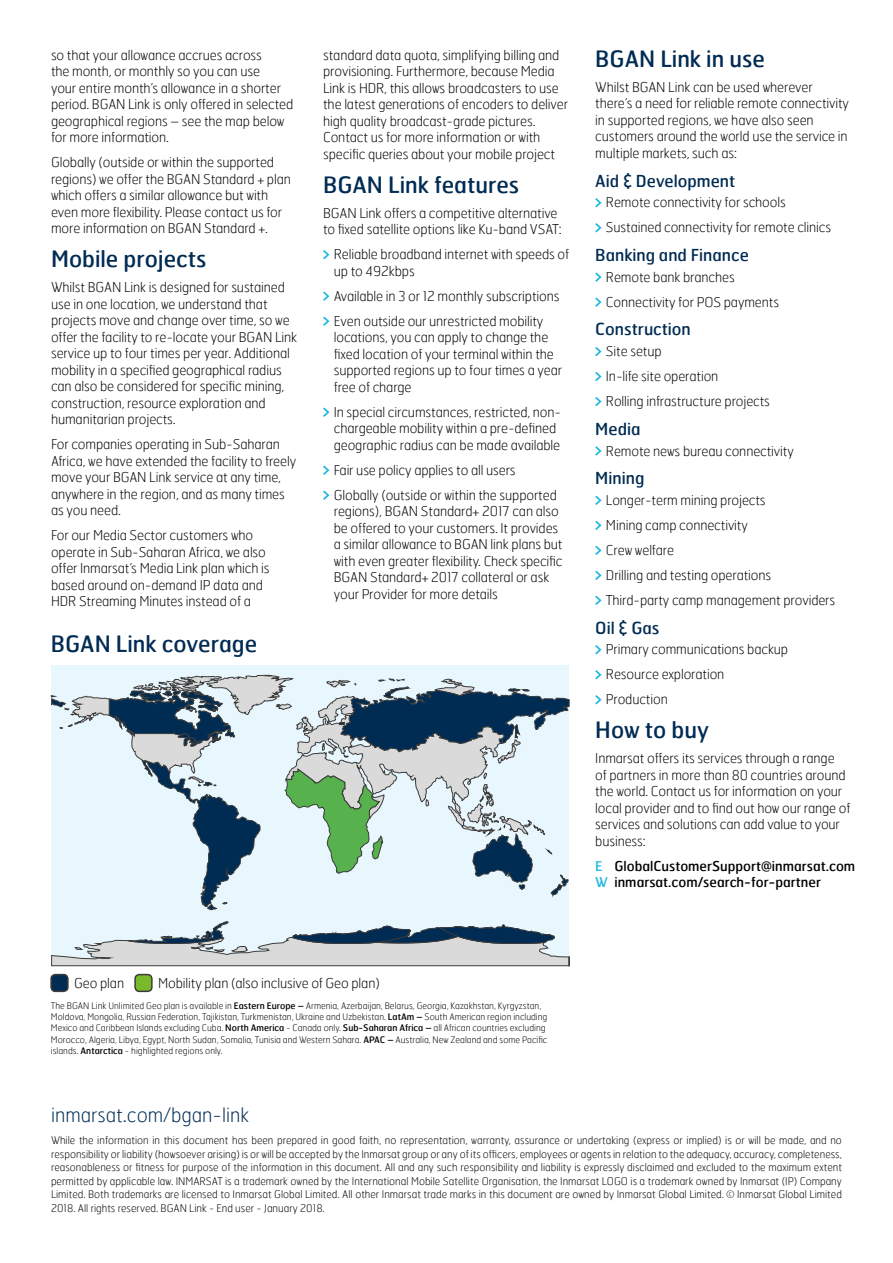
<style>
.page{position:relative;width:893px;height:1263px;background:#fff}
.page>*{position:absolute;margin:0;border:0;box-sizing:border-box;transform-origin:0 0}
.t1{font:22.5px "Hermes";color:#002b53}
.t2{font:100 19.5px "Hermes";color:#002b53}
.t3{font:16.5px "Hermes";color:#002b53}
.t4{font:100 13.5px/16.5px "Hermes";letter-spacing:-.01em;color:#000}
.t5{font:13.5px/16.5px "Hermes";color:#000}
.t6{font:100 10.5px/13.5px "Hermes";color:#000;text-align:justify}
.t7{font:100 9px/11.2px "Hermes";color:#000}
.s1{color:#1dbadf}
.s2{font-weight:400}
</style>
<div class="page">
<svg style="left:323px;top:250px;width:6px;height:9px"></svg>
<svg style="left:323px;top:292px;width:6px;height:9px"></svg>
<svg style="left:323px;top:317px;width:6px;height:9px"></svg>
<svg style="left:323px;top:408px;width:6px;height:9px"></svg>
<svg style="left:323px;top:466px;width:6px;height:9px"></svg>
<svg style="left:323px;top:491px;width:6px;height:9px"></svg>
<svg style="left:595px;top:198px;width:6px;height:9px"></svg>
<svg style="left:595px;top:223px;width:6px;height:9px"></svg>
<svg style="left:595px;top:273px;width:6px;height:9px"></svg>
<svg style="left:595px;top:298px;width:6px;height:9px"></svg>
<svg style="left:595px;top:347px;width:6px;height:9px"></svg>
<svg style="left:595px;top:372px;width:6px;height:9px"></svg>
<svg style="left:595px;top:397px;width:6px;height:9px"></svg>
<svg style="left:595px;top:446px;width:6px;height:9px"></svg>
<svg style="left:595px;top:496px;width:6px;height:9px"></svg>
<svg style="left:595px;top:521px;width:6px;height:9px"></svg>
<svg style="left:595px;top:546px;width:6px;height:9px"></svg>
<svg style="left:595px;top:571px;width:6px;height:9px"></svg>
<svg style="left:595px;top:596px;width:6px;height:9px"></svg>
<svg style="left:595px;top:645px;width:6px;height:9px"></svg>
<svg style="left:595px;top:670px;width:6px;height:9px"></svg>
<svg style="left:595px;top:695px;width:6px;height:9px"></svg>
<div style="left:51px;top:665px;width:518px;height:301px;background:#e8f6fe"></div>
<svg style="left:51px;top:921px;width:519px;height:45px"></svg>
<svg style="left:51px;top:675px;width:518px;height:235px"></svg>
<div style="left:51px;top:974px;width:17px;height:17px;background:#002b53;border-radius:4px"></div>
<div style="left:50px;top:974px;width:19px;height:18px;border:2px solid #3c3c3b;border-radius:4px"></div>
<div style="left:135px;top:974px;width:17px;height:17px;background:#7ab929;border-radius:4px"></div>
<div style="left:134px;top:974px;width:19px;height:18px;border:2px solid #3c3c3b;border-radius:4px"></div>
<p class="t4" style="left:51px;top:46px;width:244px">so that your allowance accrues across<br>the month, or monthly so you can use<br>your entire month’s allowance in a shorter period. BGAN Link is only offered in selected geographical regions – see the map below for more information.</p>
<p class="t4" style="left:51px;top:154px;width:241px">Globally (outside or within the supported regions) we offer the BGAN Standard + plan which offers a similar allowance but with even more flexibility. Please contact us for more information on BGAN Standard +.</p>
<h1 class="t1" style="left:51px;top:245px;width:157px">Mobile projects</h1>
<p class="t4" style="left:51px;top:279px;width:248px">Whilst BGAN Link is designed for sustained use in one location, we understand that projects move and change over time, so we offer the facility to re-locate your BGAN Link service up to four times per year. Additional mobility in a specified geographical radius can also be considered for specific mining, construction, resource exploration and humanitarian projects.</p>
<p class="t4" style="left:51px;top:436px;width:247px">For companies operating in Sub-Saharan Africa, we have extended the facility to freely move your BGAN Link service at any time, anywhere in the region, and as many times as you need.</p>
<p class="t4" style="left:51px;top:527px;width:220px">For our Media Sector customers who operate in Sub-Saharan Africa, we also offer Inmarsat’s Media Link plan which is based around on-demand IP data and HDR Streaming Minutes instead of a</p>
<h1 class="t1" style="left:51px;top:629px;width:208px">BGAN Link coverage</h1>
<p class="t4" style="left:323px;top:46px;width:246px">standard data quota, simplifying billing and provisioning. Furthermore, because Media Link is HDR, this allows broadcasters to use the latest generations of encoders to deliver high quality broadcast-grade pictures.<br>Contact us for more information or with specific queries about your mobile project</p>
<h1 class="t1" style="left:323px;top:170px;width:198px">BGAN Link features</h1>
<p class="t4" style="left:323px;top:204px;width:240px">BGAN Link offers a competitive alternative to fixed satellite options like Ku-band VSAT:</p>
<p class="t4" style="left:334px;top:246px;width:237px">Reliable broadband internet with speeds of up to 492kbps</p>
<p class="t4" style="left:334px;top:283px;width:227px;line-height:25px">Available in 3 or 12 monthly subscriptions<br>Even outside our unrestricted mobility</p>
<p class="t4" style="left:334px;top:329px;width:230px">locations, you can apply to change the fixed location of your terminal within the supported regions up to four times a year free of charge</p>
<p class="t4" style="left:334px;top:403px;width:229px">In special circumstances, restricted, non&shy;chargeable mobility within a pre-defined geographic radius can be made available</p>
<p class="t4" style="left:334px;top:457px;width:225px;line-height:25px">Fair use policy applies to all users<br>Globally (outside or within the supported</p>
<p class="t4" style="left:334px;top:503px;width:230px">regions), BGAN Standard+ 2017 can also be offered to your customers. It provides a similar allowance to BGAN link plans but with even greater flexibility. Check specific BGAN Standard+ 2017 collateral or ask your Provider for more details</p>
<h1 class="t1" style="left:595px;top:44px;width:171px">BGAN Link in use</h1>
<p class="t4" style="left:595px;top:78px;width:255px">Whilst BGAN Link can be used wherever there’s a need for reliable remote connectivity in supported regions, we have also seen customers around the world use the service in multiple markets, such as:</p>
<p class="t3" style="left:595px;top:170px;width:141px">Aid &amp; Development</p>
<p class="t4" style="left:606px;top:190px;width:227px;line-height:25px">Remote connectivity for schools<br>Sustained connectivity for remote clinics</p>
<p class="t3" style="left:595px;top:244px;width:155px">Banking and Finance</p>
<p class="t4" style="left:606px;top:264px;width:175px;line-height:25px">Remote bank branches<br>Connectivity for POS payments</p>
<p class="t3" style="left:595px;top:319px;width:97px">Construction</p>
<p class="t4" style="left:606px;top:338px;width:166px;line-height:25px">Site setup<br>In-life site operation<br>Rolling infrastructure projects</p>
<p class="t3" style="left:595px;top:418px;width:47px">Media</p>
<p class="t4" style="left:606px;top:442px;width:189px">Remote news bureau connectivity</p>
<p class="t3" style="left:595px;top:468px;width:51px">Mining</p>
<p class="t4" style="left:606px;top:487px;width:231px;line-height:25px">Longer-term mining projects<br>Mining camp connectivity<br>Crew welfare<br>Drilling and testing operations<br>Third-party camp management providers</p>
<p class="t3" style="left:595px;top:617px;width:66px">Oil &amp; Gas</p>
<p class="t4" style="left:606px;top:636px;width:184px;line-height:25px">Primary communications backup<br>Resource exploration<br>Production</p>
<h1 class="t1" style="left:595px;top:716px;width:115px">How to buy</h1>
<p class="t4" style="left:595px;top:750px;width:257px">Inmarsat offers its services through a range<br>of partners in more than 80 countries around the world. Contact us for information on your local provider and to find out how our range of services and solutions can add value to your business:</p>
<p class="t5" style="left:595px;top:857px;width:261px"><span class="s1">E</span> GlobalCustomerSupport@inmarsat.com<br><span class="s1">W</span> inmarsat.com/search-for-partner</p>
<p class="t4" style="left:158px;top:975px;width:223px">Mobility plan (also inclusive of Geo plan)</p>
<p class="t4" style="left:74px;top:975px;width:51px">Geo plan</p>
<p class="t7" style="left:51px;top:1000px;width:498px">The BGAN Link Unlimited Geo plan is available in <span class="s2">Eastern Europe –</span> Armenia, Azerbaijan, Belarus, Georgia, Kazakhstan, Kyrgyzstan, Moldova, Mongolia, Russian Federation, Tajikistan, Turkmenistan, Ukraine and Uzbekistan. <span class="s2">LatAm –</span> South American region including Mexico and Caribbean Islands excluding Cuba. <span class="s2">North America</span> - Canada only. <span class="s2">Sub-Saharan Africa –</span> all African countries excluding Morocco, Algeria, Libya, Egypt, North Sudan, Somalia, Tunisia and Western Sahara. <span class="s2">APAC –</span> Australia, New Zealand and some Pacific islands. <span class="s2">Antarctica</span> - highlighted regions only.</p>
<h2 class="t2" style="left:51px;top:1103px;width:200px">inmarsat.com/bgan-link</h2>
<p class="t6" style="left:51px;top:1133px;width:792px">While the information in this document has been prepared in good faith, no representation, warranty, assurance or undertaking (express or implied) is or will be made, and no responsibility or liability (howsoever arising) is or will be accepted by the Inmarsat group or any of its officers, employees or agents in relation to the adequacy, accuracy, completeness, reasonableness or fitness for purpose of the information in this document. All and any such responsibility and liability is expressly disclaimed and excluded to the maximum extent permitted by applicable law. INMARSAT is a trademark owned by the International Mobile Satellite Organisation, the Inmarsat LOGO is a trademark owned by Inmarsat (IP) Company Limited. Both trademarks are licensed to Inmarsat Global Limited. All other Inmarsat trade marks in this document are owned by Inmarsat Global Limited. © Inmarsat Global Limited 2018. All rights reserved. BGAN Link - End user - January 2018.</p>
</div>
